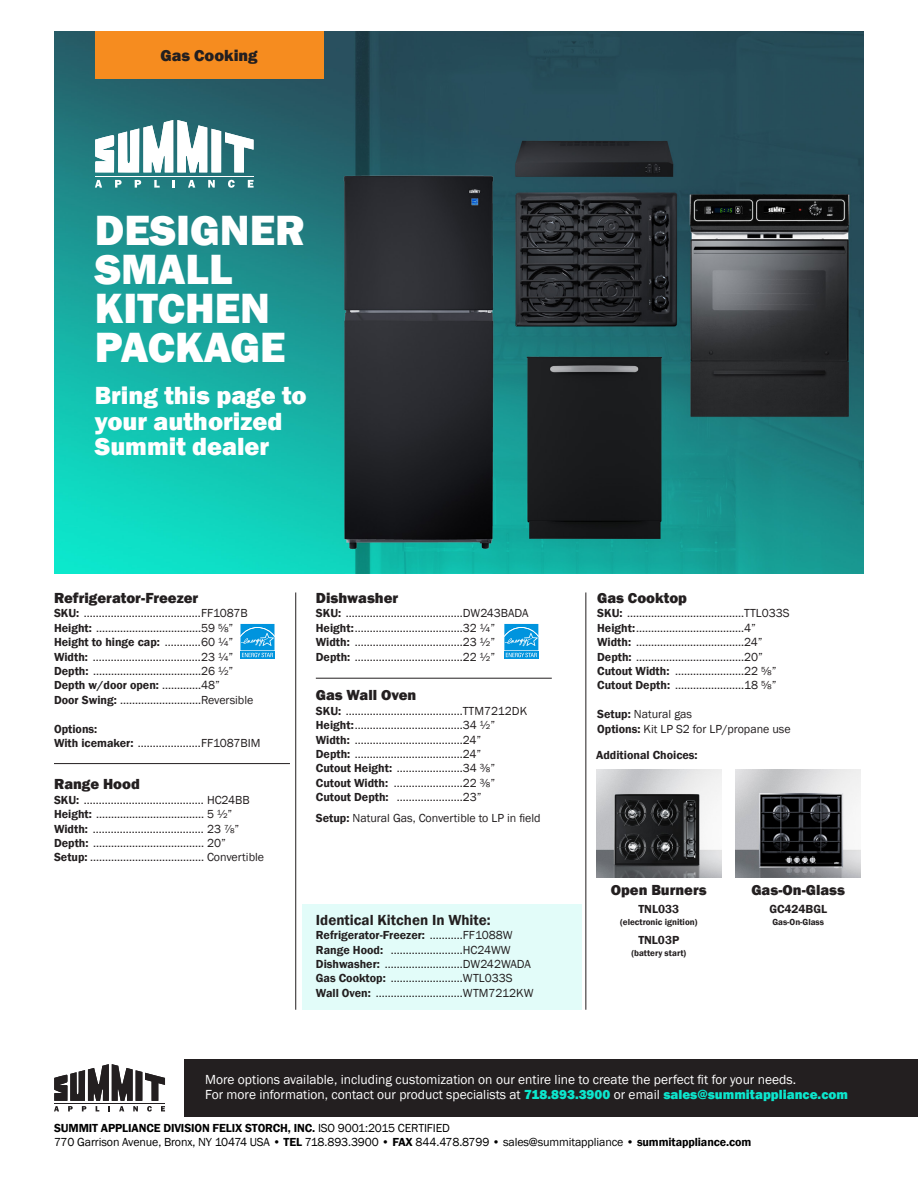
<style>
.page{position:relative;width:918px;height:1188px;background:#fff}
.page>*{position:absolute;margin:0;border:0;box-sizing:border-box;transform-origin:0 0}
.t1{font:800 43.5px/39px "Franklin Gothic";color:#fff}
.t2{font:800 25.5px "Franklin Gothic";color:#fff}
.t3{font:800 16.5px "Franklin Gothic";color:#231f20}
.t4{font:800 15px "Franklin Gothic";color:#231f20}
.t5{font:600 15px "Franklin Gothic";color:#231f20}
.t6{font:13.5px "Franklin Gothic";color:#fff}
.t7{font:12px "Franklin Gothic";color:#231f20}
.t8{font:600 12px "Franklin Gothic";color:#231f20}
.t9{font:12px "Franklin Gothic";letter-spacing:-.01em;color:#000}
.t10{font:600 12px "Franklin Gothic";letter-spacing:-.01em;color:#000}
.t11{font:600 9px "Franklin Gothic";color:#231f20}
.s1{font-weight:600}
.s2{font-weight:400}
.s3{font-weight:800;color:#0ce6cd}
</style>
<div class="page">
<img style="left:54px;top:32px;width:810px;height:542px">
<svg style="left:95px;top:120px;width:159px;height:52px"></svg>
<hr style="left:95px;top:176px;width:159px;height:1px;background:#fff">
<svg style="left:95px;top:180px;width:7px;height:8px"></svg>
<svg style="left:115px;top:180px;width:7px;height:8px"></svg>
<svg style="left:135px;top:180px;width:6px;height:8px"></svg>
<svg style="left:154px;top:180px;width:6px;height:8px"></svg>
<svg style="left:173px;top:180px;width:2px;height:8px"></svg>
<svg style="left:188px;top:180px;width:7px;height:8px"></svg>
<svg style="left:208px;top:180px;width:7px;height:8px"></svg>
<svg style="left:228px;top:180px;width:7px;height:8px"></svg>
<svg style="left:248px;top:180px;width:6px;height:8px"></svg>
<svg style="left:54px;top:1064px;width:111px;height:48px"></svg>
<hr style="left:316px;top:678px;width:236px;height:1px;background:#231f20">
<hr style="left:54px;top:763px;width:236px;height:1px;background:#231f20">
<svg style="left:240px;top:657px;width:34px;height:2px"></svg>
<svg style="left:240px;top:624px;width:35px;height:33px"></svg>
<div style="left:185px;top:1059px;width:733px;height:57px;background:#231f20"></div>
<div style="left:95px;top:32px;width:228px;height:47px;background:#f68c1f"></div>
<img style="left:596px;top:770px;width:126px;height:108px">
<img style="left:736px;top:770px;width:125px;height:108px">
<hr style="left:295px;top:592px;width:1px;height:418px;background:#231f20">
<hr style="left:586px;top:592px;width:1px;height:418px;background:#231f20">
<div style="left:302px;top:904px;width:279px;height:106px;background:#e2fcf9"></div>
<svg style="left:504px;top:657px;width:34px;height:2px"></svg>
<svg style="left:504px;top:624px;width:34px;height:33px"></svg>
<p class="t3" style="left:160px;top:44px;width:99px">Gas Cooking</p>
<p class="t1" style="left:95px;top:211px;width:212px">DESIGNER<br>SMALL</p>
<p class="t1" style="left:95px;top:289px;width:192px">KITCHEN<br>PACKAGE</p>
<p class="t2" style="left:95px;top:379px;width:213px">Bring this page to</p>
<p class="t2" style="left:95px;top:404px;width:189px">your authorized</p>
<p class="t2" style="left:95px;top:430px;width:176px">Summit dealer</p>
<p class="t4" style="left:54px;top:588px;width:146px">Refrigerator-Freezer</p>
<p class="t7" style="left:54px;top:606px;width:195px"><span class="s1">SKU:</span> .......................................FF1087B</p>
<p class="t7" style="left:54px;top:620px;width:181px"><span class="s1">Height:</span> ...................................59 ⅝”</p>
<p class="t8" style="left:54px;top:635px;width:181px">Height to hinge cap: <span class="s2">............60 ¼”</span></p>
<p class="t7" style="left:54px;top:649px;width:181px"><span class="s1">Width:</span> ....................................23 ¼”</p>
<p class="t7" style="left:54px;top:664px;width:181px"><span class="s1">Depth:</span> ....................................26 ½”</p>
<p class="t8" style="left:54px;top:678px;width:167px">Depth w/door open: <span class="s2">.............48”</span></p>
<p class="t7" style="left:54px;top:692px;width:201px"><span class="s1">Door Swing:</span> ...........................Reversible</p>
<p class="t8" style="left:54px;top:721px;width:45px">Options:</p>
<p class="t7" style="left:54px;top:736px;width:208px"><span class="s1">With icemaker:</span> .....................FF1087BIM</p>
<p class="t4" style="left:54px;top:775px;width:87px">Range Hood</p>
<p class="t7" style="left:54px;top:792px;width:197px"><span class="s1">SKU:</span> ........................................ HC24BB</p>
<p class="t7" style="left:54px;top:807px;width:180px"><span class="s1">Height:</span> .................................... 5 ½”</p>
<p class="t7" style="left:54px;top:821px;width:187px"><span class="s1">Width:</span> ..................................... 23 ⅞”</p>
<p class="t7" style="left:54px;top:836px;width:173px"><span class="s1">Depth:</span> ..................................... 20”</p>
<p class="t7" style="left:54px;top:850px;width:212px"><span class="s1">Setup:</span> ...................................... Convertible</p>
<p class="t4" style="left:316px;top:588px;width:84px">Dishwasher</p>
<p class="t7" style="left:316px;top:606px;width:214px"><span class="s1">SKU:</span> .......................................DW243BADA</p>
<p class="t7" style="left:316px;top:620px;width:181px"><span class="s1">Height:</span>....................................32 ¼”</p>
<p class="t7" style="left:316px;top:635px;width:181px"><span class="s1">Width:</span> ....................................23 ½”</p>
<p class="t7" style="left:316px;top:649px;width:181px"><span class="s1">Depth:</span> ....................................22 ½”</p>
<p class="t4" style="left:316px;top:686px;width:102px">Gas Wall Oven</p>
<p class="t7" style="left:316px;top:703px;width:213px"><span class="s1">SKU:</span> .......................................TTM7212DK</p>
<p class="t7" style="left:316px;top:718px;width:181px"><span class="s1">Height:</span>....................................34 ½”</p>
<p class="t7" style="left:316px;top:732px;width:167px"><span class="s1">Width:</span> ....................................24”</p>
<p class="t7" style="left:316px;top:747px;width:167px"><span class="s1">Depth:</span> ....................................24”</p>
<p class="t7" style="left:316px;top:761px;width:181px"><span class="s1">Cutout Height:</span> ......................34 ⅜”</p>
<p class="t7" style="left:316px;top:775px;width:181px"><span class="s1">Cutout Width:</span> .......................22 ⅜”</p>
<p class="t7" style="left:316px;top:790px;width:167px"><span class="s1">Cutout Depth:</span> ......................23”</p>
<p class="t7" style="left:316px;top:810px;width:226px"><span class="s1">Setup:</span> Natural Gas, Convertible to LP in field</p>
<p class="t4" style="left:597px;top:588px;width:91px">Gas Cooktop</p>
<p class="t7" style="left:597px;top:606px;width:194px"><span class="s1">SKU:</span> .......................................TTL033S</p>
<p class="t7" style="left:597px;top:620px;width:160px"><span class="s1">Height:</span>....................................4”</p>
<p class="t7" style="left:597px;top:635px;width:167px"><span class="s1">Width:</span> ....................................24”</p>
<p class="t7" style="left:597px;top:649px;width:167px"><span class="s1">Depth:</span> ....................................20”</p>
<p class="t7" style="left:597px;top:664px;width:181px"><span class="s1">Cutout Width:</span> .......................22 ⅝”</p>
<p class="t7" style="left:597px;top:678px;width:181px"><span class="s1">Cutout Depth:</span> .......................18 ⅝”</p>
<p class="t7" style="left:597px;top:707px;width:96px"><span class="s1">Setup:</span> Natural gas</p>
<p class="t7" style="left:597px;top:721px;width:195px"><span class="s1">Options:</span> Kit LP S2 for LP/propane use</p>
<p class="t8" style="left:596px;top:748px;width:103px">Additional Choices:</p>
<p class="t4" style="left:611px;top:881px;width:97px">Open Burners</p>
<p class="t4" style="left:751px;top:881px;width:95px">Gas-On-Glass</p>
<p class="t8" style="left:638px;top:932px;width:42px">TNL03P</p>
<p class="t11" style="left:632px;top:947px;width:56px">(battery start)</p>
<p class="t8" style="left:638px;top:901px;width:42px">TNL033</p>
<p class="t11" style="left:620px;top:916px;width:79px">(electronic ignition)</p>
<p class="t8" style="left:769px;top:901px;width:59px">GC424BGL</p>
<p class="t5" style="left:316px;top:911px;width:176px">Identical Kitchen In White:</p>
<p class="t11" style="left:772px;top:916px;width:53px">Gas-On-Glass</p>
<p class="t8" style="left:316px;top:928px;width:198px">Refrigerator-Freezer: <span class="s2">...........FF1088W</span></p>
<p class="t7" style="left:316px;top:942px;width:196px"><span class="s1">Range Hood:</span> ........................HC24WW</p>
<p class="t7" style="left:316px;top:957px;width:217px"><span class="s1">Dishwasher:</span> ..........................DW242WADA</p>
<p class="t7" style="left:316px;top:971px;width:198px"><span class="s1">Gas Cooktop:</span> ........................WTL033S</p>
<p class="t7" style="left:316px;top:985px;width:219px"><span class="s1">Wall Oven:</span> .............................WTM7212KW</p>
<p class="t6" style="left:205px;top:1071px;width:592px">More options available, including customization on our entire line to create the perfect fit for your needs.</p>
<p class="t6" style="left:205px;top:1086px;width:644px">For more information, contact our product specialists at <span class="s3">718.893.3900</span> or email <span class="s3">sales@summitappliance.com</span></p>
<p class="t10" style="left:54px;top:1120px;width:398px">SUMMIT APPLIANCE DIVISION FELIX STORCH, INC. <span class="s2">ISO 9001:2015 CERTIFIED</span></p>
<p class="t9" style="left:54px;top:1134px;width:699px">770 Garrison Avenue, Bronx, NY 10474 USA • <span class="s1">TEL</span> 718.893.3900 • <span class="s1">FAX</span> 844.478.8799 • sales@summitappliance • <span class="s1">summitappliance.com</span></p>
</div>
